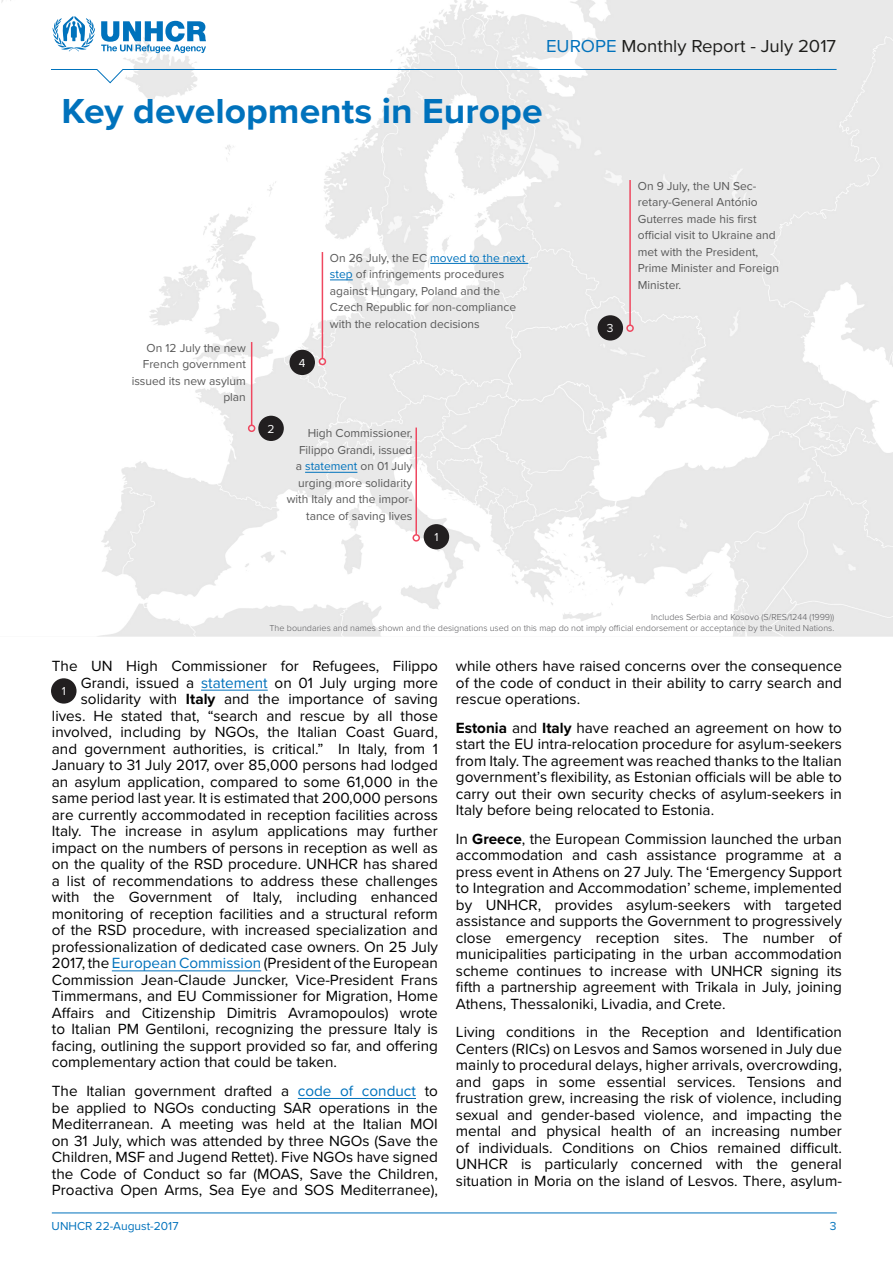
<style>
.page{position:relative;width:893px;height:1263px;background:#fff}
.page>*{position:absolute;margin:0;border:0;box-sizing:border-box;transform-origin:0 0}
.t1{font:700 36px "Proxima Nova";color:#0072bc}
.t2{font:18px "Proxima Nova";color:#1d1d1b}
.t3{font:15.3px/16.5px "Proxima Nova";color:#000;text-align:justify}
.t4{font:12px/16.5px "Proxima Nova";color:#595959}
.t5{font:12px "Proxima Nova";color:#0072bc}
.t6{font:12px "Proxima Nova";color:#fff}
.t7{font:300 9px/10.8px "Proxima Nova";color:#59595c;text-align:right}
.s1{color:#0072bc}
.s2{font-weight:700}
</style>
<div class="page">
<hr style="left:201px;top:690px;width:67px;height:1px;background:#0072bc">
<hr style="left:112px;top:970px;width:149px;height:1px;background:#0072bc">
<hr style="left:298px;top:1098px;width:118px;height:1px;background:#0072bc">
<img style="left:1px;top:0;width:892px;height:636px">
<hr style="left:629px;top:180px;width:2px;height:145px;background:#ef4860">
<div style="left:626px;top:324px;width:8px;height:8px;border:2px solid #ef4860;border-radius:50%"></div>
<div style="left:424px;top:524px;width:25px;height:25px;background:#221f20;border-radius:50%"></div>
<div style="left:258px;top:416px;width:26px;height:25px;background:#221f20;border-radius:50%"></div>
<div style="left:289px;top:350px;width:26px;height:25px;background:#221f20;border-radius:50%"></div>
<hr style="left:415px;top:427px;width:2px;height:108px;background:#ef4860">
<div style="left:412px;top:534px;width:8px;height:8px;border:2px solid #ef4860;border-radius:50%"></div>
<hr style="left:305px;top:472px;width:52px;height:1px;background:#0072bc">
<hr style="left:322px;top:252px;width:1px;height:107px;background:#ef4860">
<div style="left:319px;top:358px;width:7px;height:7px;border:2px solid #ef4860;border-radius:50%"></div>
<hr style="left:430px;top:263px;width:98px;height:1px;background:#0072bc">
<svg style="left:330px;top:280px;width:23px;height:1px"></svg>
<div style="left:598px;top:315px;width:25px;height:26px;background:#221f20;border-radius:50%"></div>
<hr style="left:251px;top:342px;width:1px;height:83px;background:#ef4860">
<div style="left:248px;top:425px;width:7px;height:7px;border:2px solid #ef4860;border-radius:50%"></div>
<div style="left:51px;top:678px;width:26px;height:26px;background:#221f20;border-radius:50%"></div>
<hr style="left:52px;top:1212px;width:785px;height:1px;background:#0072bc">
<svg style="left:52px;top:16px;width:785px;height:68px"></svg>
<p class="t2" style="left:546px;top:32px;width:292px"><span class="s1">EUROPE</span> Monthly Report - July 2017</p>
<h1 class="t1" style="left:61px;top:84px;width:483px">Key developments in Europe</h1>
<p class="t4" style="left:132px;top:339px;width:116px;text-align:right">On 12 July the new<br>French government issued its new asylum plan</p>
<p class="t6" style="left:299px;top:354px;width:8px">4</p>
<p class="t4" style="left:330px;top:249px;width:197px">On 26 July, the EC <span class="s1">moved to the next step</span> of infringements procedures against Hungary, Poland and the Czech Republic for non-compliance with the relocation decisions</p>
<p class="t6" style="left:268px;top:420px;width:9px">2</p>
<p class="t4" style="left:287px;top:425px;width:127px;text-align:right">High Commissioner,<br>Filippo Grandi, issued<br>a <span class="s1">statement</span> on 01 July urging more solidarity with Italy and the impor&shy;tance of saving lives</p>
<p class="t6" style="left:434px;top:528px;width:6px">1</p>
<p class="t6" style="left:607px;top:319px;width:8px">3</p>
<p class="t4" style="left:638px;top:177px;width:143px">On 9 July, the UN Sec&shy;retary-General António<br>Guterres made his first official visit to Ukraine and met with the President,<br>Prime Minister and Foreign<br>Minister.</p>
<p class="t7" style="left:270px;top:611px;width:566px">Includes Serbia and Kosovo (S/RES/1244 (1999))<br>The boundaries and names shown and the designations used on this map do not imply official endorsement or acceptance by the United Nations.</p>
<p class="t3" style="left:52px;top:657px;width:388px">The UN High Commissioner for Refugees, Filippo</p>
<p class="t3" style="left:81px;top:674px;width:359px">Grandi, issued a <span class="s1">statement</span> on 01 July urging more</p>
<p class="t3" style="left:81px;top:690px;width:359px">solidarity with <span class="s2">Italy</span> and the importance of saving</p>
<p class="t3" style="left:52px;top:707px;width:388px">lives. He stated that, “search and rescue by all those</p>
<p class="t3" style="left:52px;top:723px;width:388px">involved, including by NGOs, the Italian Coast Guard,</p>
<p class="t3" style="left:52px;top:740px;width:387px">and government authorities, is critical.” In Italy, from 1</p>
<p class="t3" style="left:52px;top:756px;width:387px">January to 31 July 2017, over 85,000 persons had lodged</p>
<p class="t3" style="left:52px;top:773px;width:388px">an asylum application, compared to some 61,000 in the</p>
<p class="t3" style="left:52px;top:789px;width:388px">same period last year. It is estimated that 200,000 persons</p>
<p class="t3" style="left:52px;top:806px;width:388px">are currently accommodated in reception facilities across</p>
<p class="t3" style="left:52px;top:822px;width:388px">Italy. The increase in asylum applications may further</p>
<p class="t3" style="left:52px;top:839px;width:387px">impact on the numbers of persons in reception as well as</p>
<p class="t3" style="left:52px;top:855px;width:387px">on the quality of the RSD procedure. UNHCR has shared</p>
<p class="t3" style="left:52px;top:872px;width:388px">a list of recommendations to address these challenges</p>
<p class="t3" style="left:52px;top:888px;width:388px">with the Government of Italy, including enhanced</p>
<p class="t3" style="left:52px;top:905px;width:387px">monitoring of reception facilities and a structural reform</p>
<p class="t3" style="left:52px;top:921px;width:388px">of the RSD procedure, with increased specialization and</p>
<p class="t3" style="left:52px;top:938px;width:388px">professionalization of dedicated case owners. On 25 July</p>
<p class="t3" style="left:52px;top:954px;width:388px">2017, the <span class="s1">European Commission</span> (President of the European</p>
<p class="t3" style="left:52px;top:971px;width:387px">Commission Jean-Claude Juncker, Vice-President Frans</p>
<p class="t3" style="left:52px;top:987px;width:388px">Timmermans, and EU Commissioner for Migration, Home</p>
<p class="t3" style="left:52px;top:1004px;width:388px">Affairs and Citizenship Dimitris Avramopoulos) wrote</p>
<p class="t3" style="left:52px;top:1020px;width:388px">to Italian PM Gentiloni, recognizing the pressure Italy is</p>
<p class="t3" style="left:52px;top:1037px;width:387px">facing, outlining the support provided so far, and offering</p>
<p class="t3" style="left:52px;top:1053px;width:287px">complementary action that could be taken.</p>
<p class="t3" style="left:52px;top:1082px;width:388px">The Italian government drafted a <span class="s1">code of conduct</span> to be applied to NGOs conducting SAR operations in the Mediterranean. A meeting was held at the Italian MOI on 31 July, which was attended by three NGOs (Save the Children, MSF and Jugend Rettet). Five NGOs have signed the Code of Conduct so far (MOAS, Save the Children, Proactiva Open Arms, Sea Eye and SOS Mediterranee),</p>
<p class="t6" style="left:62px;top:682px;width:6px">1</p>
<p class="t3" style="left:456px;top:657px;width:388px">while others have raised concerns over the consequence of the code of conduct in their ability to carry search and rescue operations.</p>
<p class="t3" style="left:456px;top:719px;width:388px"><span class="s2">Estonia</span> and <span class="s2">Italy</span> have reached an agreement on how to start the EU intra-relocation procedure for asylum-seekers from Italy. The agreement was reached thanks to the Italian government’s flexibility, as Estonian officials will be able to carry out their own security checks of asylum-seekers in Italy before being relocated to Estonia.</p>
<p class="t3" style="left:456px;top:830px;width:388px">In <span class="s2">Greece</span>, the European Commission launched the urban accommodation and cash assistance programme at a press event in Athens on 27 July. The ‘Emergency Support to Integration and Accommodation’ scheme, implemented by UNHCR, provides asylum-seekers with targeted assistance and supports the Government to progressively close emergency reception sites. The number of municipalities participating in the urban accommodation scheme continues to increase with UNHCR signing its fifth a partnership agreement with Trikala in July, joining Athens, Thessaloniki, Livadia, and Crete.</p>
<p class="t3" style="left:456px;top:1023px;width:388px">Living conditions in the Reception and Identification Centers (RICs) on Lesvos and Samos worsened in July due mainly to procedural delays, higher arrivals, overcrowding, and gaps in some essential services. Tensions and frustration grew, increasing the risk of violence, including sexual and gender-based violence, and impacting the mental and physical health of an increasing number of individuals. Conditions on Chios remained difficult.<br>UNHCR is particularly concerned with the general situation in Moria on the island of Lesvos. There, asylum-</p>
<p class="t5" style="left:52px;top:1217px;width:128px">UNHCR 22-August-2017</p>
<p class="t5" style="left:830px;top:1217px;width:8px">3</p>
</div>
